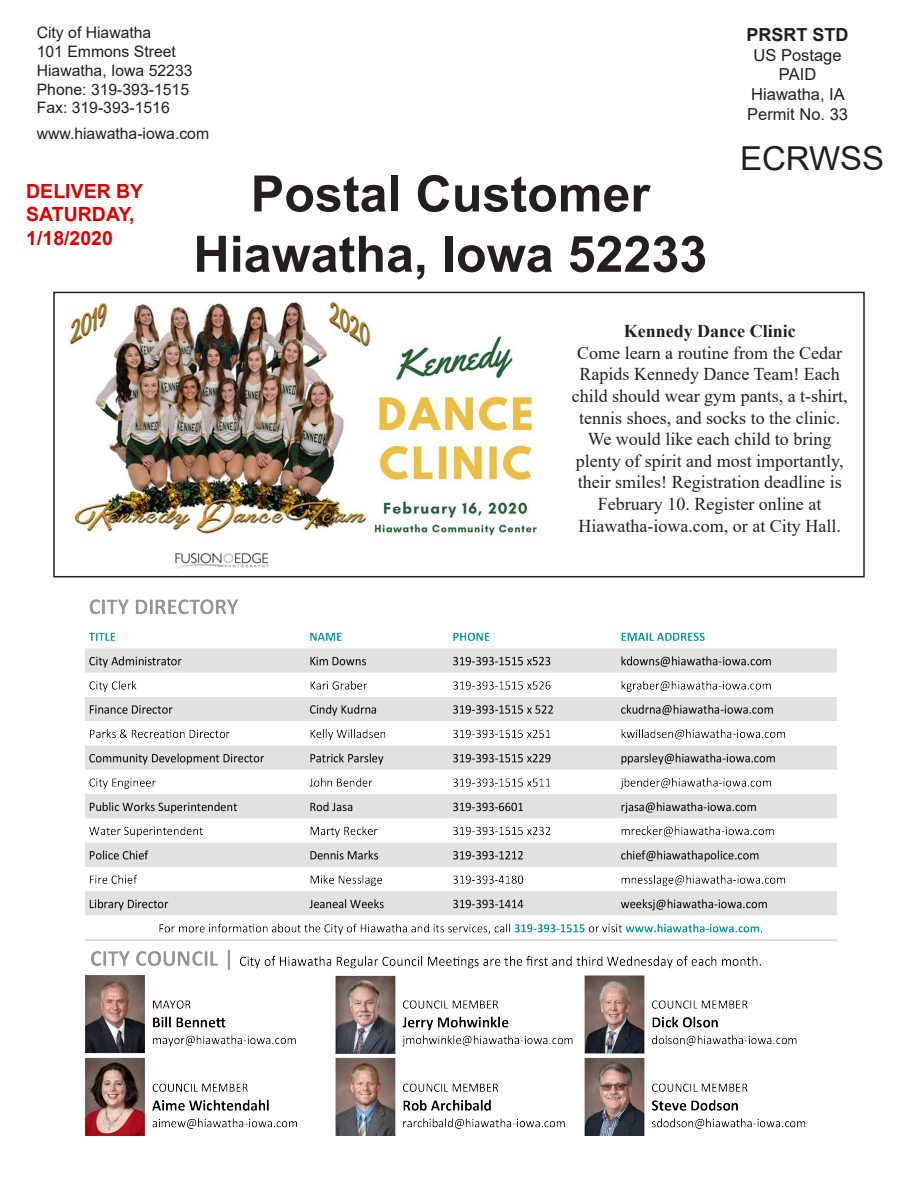
<style>
.page{position:relative;width:918px;height:1188px;background:#fff}
.page>*{position:absolute;margin:0;border:0;box-sizing:border-box;transform-origin:0 0}
.t1{font:700 50.25px "Arial";color:#231f20}
.t2{font:33px "Arial";color:#231f20}
.t3{font:700 19.5px "Arial";color:#de0000}
.t4{font:18px/21.6px "Times New Roman";color:#231f20;text-align:center}
.t5{font:700 18px "Times New Roman";color:#231f20}
.t6{font:700 18px "Arial";color:#231f20}
.t7{font:16.5px "Arial";color:#231f20}
.t8{font:15.75px "Arial";color:#231f20}
</style>
<div class="page">
<div style="left:53px;top:292px;width:812px;height:285px;border:2px solid #231f20"></div>
<img style="left:85px;top:599px;width:752px;height:537px">
<img style="left:68px;top:301px;width:469px;height:268px">
<p class="t8" style="left:37px;top:21px;width:116px">City of Hiawatha</p>
<p class="t8" style="left:37px;top:40px;width:141px">101 Emmons Street</p>
<p class="t8" style="left:37px;top:59px;width:157px">Hiawatha, Iowa 52233</p>
<p class="t8" style="left:37px;top:78px;width:154px">Phone: 319-393-1515</p>
<p class="t8" style="left:37px;top:97px;width:135px">Fax: 319-393-1516</p>
<p class="t8" style="left:37px;top:122px;width:174px">www.hiawatha-iowa.com</p>
<p class="t3" style="left:26px;top:177px;width:119px">DELIVER BY</p>
<p class="t3" style="left:26px;top:201px;width:110px">SATURDAY,</p>
<p class="t3" style="left:26px;top:224px;width:88px">1/18/2020</p>
<p class="t1" style="left:251px;top:158px;width:401px">Postal Customer</p>
<p class="t1" style="left:193px;top:219px;width:515px">Hiawatha, Iowa 52233</p>
<p class="t6" style="left:747px;top:22px;width:104px">PRSRT STD</p>
<p class="t7" style="left:754px;top:43px;width:90px">US Postage</p>
<p class="t7" style="left:779px;top:63px;width:39px">PAID</p>
<p class="t7" style="left:751px;top:83px;width:95px">Hiawatha, IA</p>
<p class="t7" style="left:747px;top:103px;width:102px">Permit No. 33</p>
<p class="t2" style="left:740px;top:136px;width:146px">ECRWSS</p>
<p class="t5" style="left:624px;top:318px;width:174px">Kennedy Dance Clinic</p>
<p class="t4" style="left:572px;top:341px;width:277px">Come learn a routine from the Cedar Rapids Kennedy Dance Team! Each child should wear gym pants, a t-shirt, tennis shoes, and socks to the clinic.<br>We would like each child to bring plenty of spirit and most importantly, their smiles! Registration deadline is</p>
<p class="t4" style="left:598px;top:493px;width:225px">February 10. Register online at</p>
<p class="t4" style="left:578px;top:514px;width:264px">Hiawatha-iowa.com, or at City Hall.</p>
</div>
